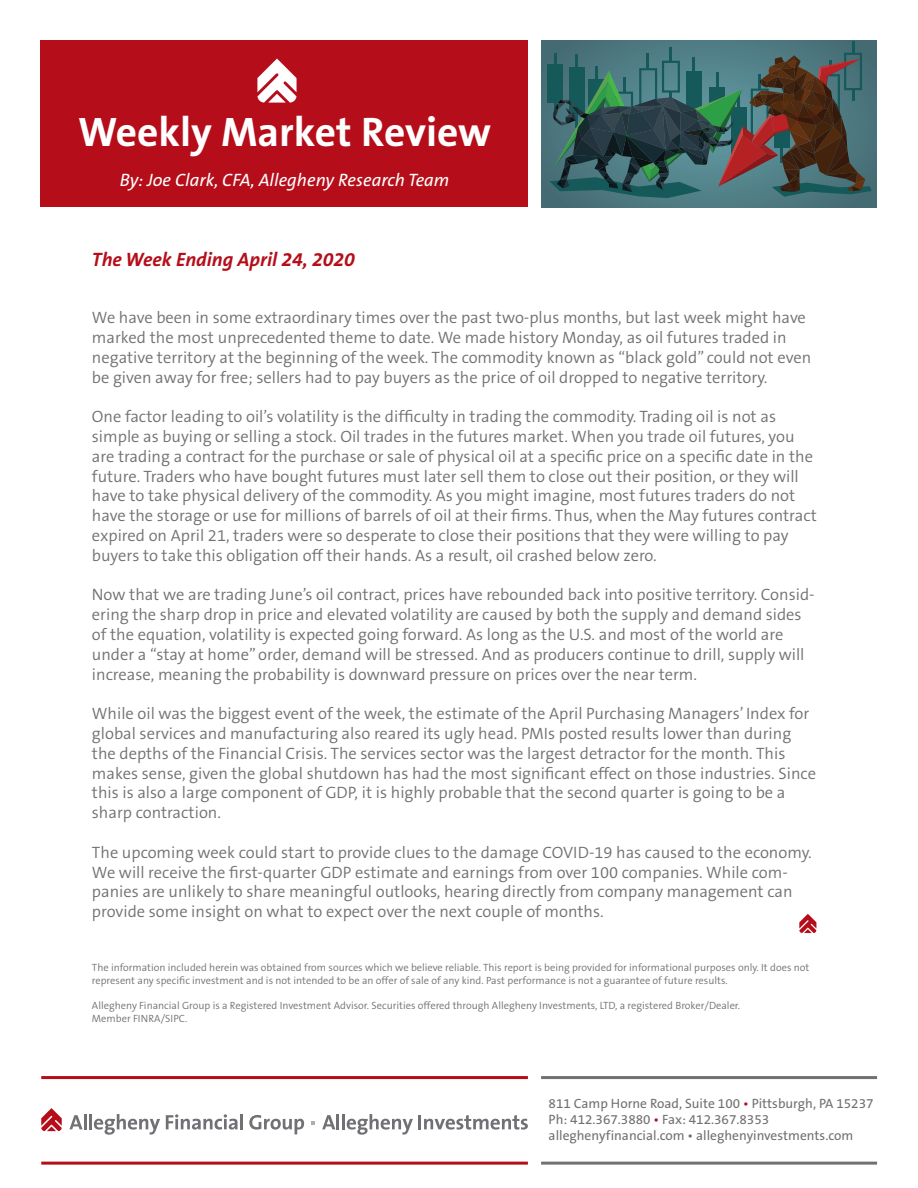
<style>
.page{position:relative;width:918px;height:1188px;background:#fff}
.page>*{position:absolute;margin:0;border:0;box-sizing:border-box;transform-origin:0 0}
.t1{font:700 41.4px "The Sans B7";color:#fff}
.t2{font:italic 700 19.5px "The Sans B7";color:#b50e1a}
.t3{font:italic 18px "The Sans B5 Plain";color:#fff}
.t4{font:300 16.5px/19.8px "The Sans B4";color:#717074}
.t5{font:13.5px "The Sans B5 Plain";color:#717074}
.t6{font:300 10.5px/12.6px "The Sans B4";color:#717074}
.s1{color:#b50e1a}
</style>
<div class="page">
<div style="left:541px;top:41px;width:336px;height:166px;background:linear-gradient(to right,#4c757d,#4b757d)"></div>
<div style="left:547px;top:64px;width:16px;height:39px;background:#16595a"></div>
<svg style="left:549px;top:42px;width:323px;height:156px;background:#425c5b"></svg>
<div style="left:40px;top:40px;width:488px;height:167px;background:#b50e1a"></div>
<svg style="left:257px;top:59px;width:40px;height:44px"></svg>
<hr style="left:41px;top:1076px;width:487px;height:3px;background:#b50e1a">
<hr style="left:41px;top:1162px;width:487px;height:3px;background:#b50e1a">
<hr style="left:541px;top:1076px;width:336px;height:3px;background:#717074">
<hr style="left:541px;top:1162px;width:336px;height:3px;background:#717074">
<svg style="left:799px;top:914px;width:17px;height:19px"></svg>
<svg style="left:69px;top:1115px;width:14px;height:14px"></svg>
<hr style="left:84px;top:1114px;width:3px;height:15px;background:#717074">
<hr style="left:89px;top:1114px;width:3px;height:15px;background:#717074">
<svg style="left:94px;top:1114px;width:66px;height:21px"></svg>
<svg style="left:166px;top:1114px;width:72px;height:16px"></svg>
<hr style="left:240px;top:1114px;width:3px;height:15px;background:#717074">
<svg style="left:249px;top:1115px;width:55px;height:19px"></svg>
<svg style="left:322px;top:1114px;width:17px;height:15px"></svg>
<hr style="left:342px;top:1114px;width:3px;height:15px;background:#717074">
<svg style="left:347px;top:1114px;width:66px;height:21px"></svg>
<svg style="left:419px;top:1115px;width:109px;height:15px"></svg>
<svg style="left:41px;top:1108px;width:21px;height:23px"></svg>
<svg style="left:312px;top:1121px;width:3px;height:4px"></svg>
<p class="t1" style="left:78px;top:110px;width:415px">Weekly Market Review</p>
<p class="t3" style="left:120px;top:170px;width:331px">By: Joe Clark, CFA, Allegheny Research Team</p>
<p class="t2" style="left:92px;top:249px;width:265px">The Week Ending April 24, 2020</p>
<p class="t4" style="left:92px;top:308px;width:721px">We have been in some extraordinary times over the past two-plus months, but last week might have marked the most unprecedented theme to date. We made history Monday, as oil futures traded in negative territory at the beginning of the week. The commodity known as “black gold” could not even be given away for free; sellers had to pay buyers as the price of oil dropped to negative territory.</p>
<p class="t4" style="left:92px;top:407px;width:726px">One factor leading to oil’s volatility is the difficulty in trading the commodity. Trading oil is not as simple as buying or selling a stock. Oil trades in the futures market. When you trade oil futures, you are trading a contract for the purchase or sale of physical oil at a specific price on a specific date in the future. Traders who have bought futures must later sell them to close out their position, or they will have to take physical delivery of the commodity. As you might imagine, most futures traders do not have the storage or use for millions of barrels of oil at their firms. Thus, when the May futures contract expired on April 21, traders were so desperate to close their positions that they were willing to pay buyers to take this obligation off their hands. As a result, oil crashed below zero.</p>
<p class="t4" style="left:92px;top:585px;width:724px">Now that we are trading June’s oil contract, prices have rebounded back into positive territory. Consid&shy;ering the sharp drop in price and elevated volatility are caused by both the supply and demand sides of the equation, volatility is expected going forward. As long as the U.S. and most of the world are under a “stay at home” order, demand will be stressed. And as producers continue to drill, supply will increase, meaning the probability is downward pressure on prices over the near term.</p>
<p class="t4" style="left:92px;top:704px;width:726px">While oil was the biggest event of the week, the estimate of the April Purchasing Managers’ Index for global services and manufacturing also reared its ugly head. PMIs posted results lower than during the depths of the Financial Crisis. The services sector was the largest detractor for the month. This makes sense, given the global shutdown has had the most significant effect on those industries. Since this is also a large component of GDP, it is highly probable that the second quarter is going to be a sharp contraction.</p>
<p class="t4" style="left:92px;top:843px;width:721px">The upcoming week could start to provide clues to the damage COVID-19 has caused to the economy.<br>We will receive the first-quarter GDP estimate and earnings from over 100 companies. While com&shy;panies are unlikely to share meaningful outlooks, hearing directly from company management can provide some insight on what to expect over the next couple of months.</p>
<p class="t6" style="left:92px;top:962px;width:719px">The information included herein was obtained from sources which we believe reliable. This report is being provided for informational purposes only. It does not represent any specific investment and is not intended to be an offer of sale of any kind. Past performance is not a guarantee of future results.</p>
<p class="t6" style="left:92px;top:999px;width:650px">Allegheny Financial Group is a Registered Investment Advisor. Securities offered through Allegheny Investments, LTD, a registered Broker/Dealer.<br>Member FINRA/SIPC.</p>
<p class="t5" style="left:549px;top:1096px;width:326px">811 Camp Horne Road, Suite 100 <span class="s1">•</span> Pittsburgh, PA 15237</p>
<p class="t5" style="left:549px;top:1112px;width:222px">Ph: 412.367.3880 <span class="s1">•</span> Fax: 412.367.8353</p>
<p class="t5" style="left:549px;top:1129px;width:306px">alleghenyfinancial.com • alleghenyinvestments.com</p>
</div>
